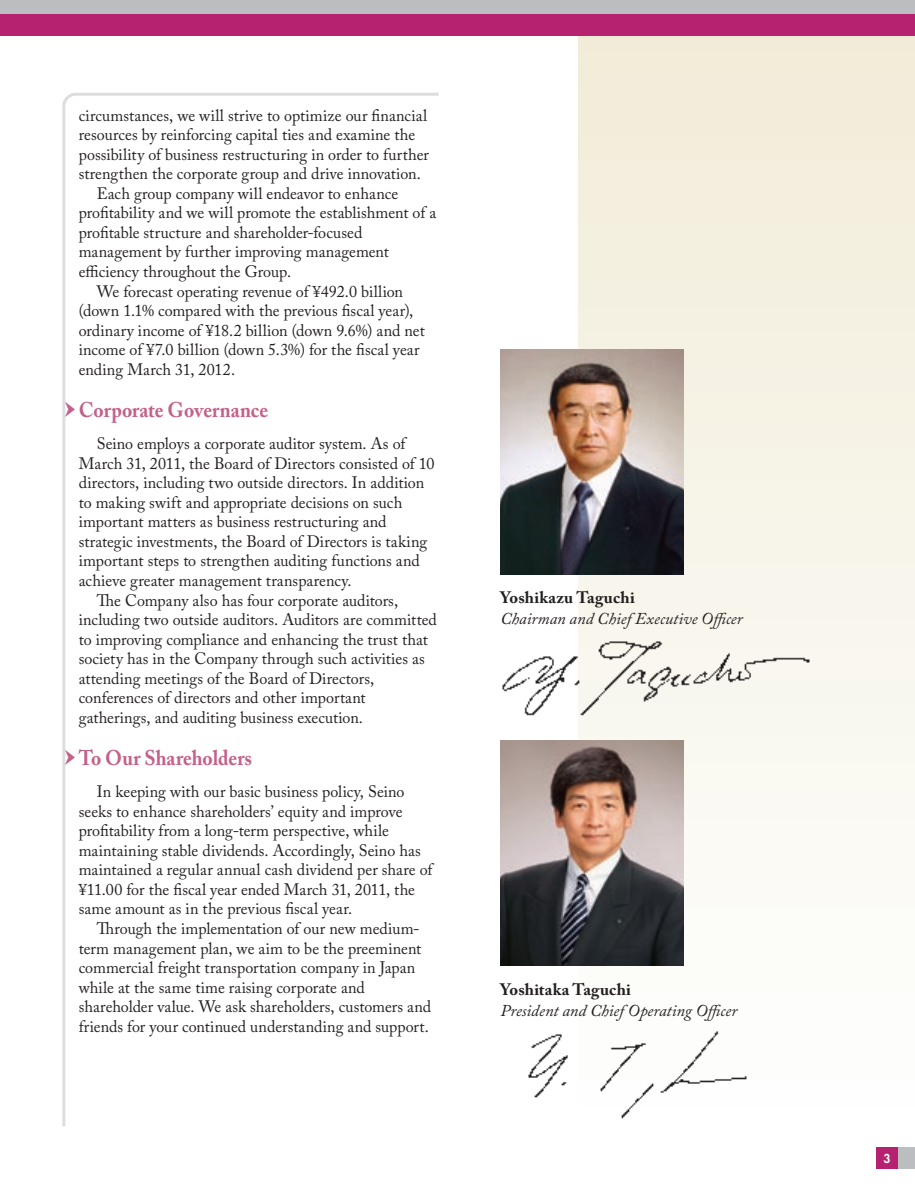
<style>
.page{position:relative;width:915px;height:1191px;background:#fff}
.page>*{position:absolute;margin:0;border:0;box-sizing:border-box;transform-origin:0 0}
.t1{font:700 21.15px "Adobe Caslon Pro";color:#c4618b;scale:.92 1}
.t2{font:16.5px/19.5px "Adobe Caslon Pro";color:#231f20}
.t3{font:italic 16.5px "Adobe Caslon Pro";color:#231f20}
.t4{font:700 16.5px "Adobe Caslon Pro";letter-spacing:.015em;color:#231f20}
.t5{font:800 12px "Futura Std";color:#fff}
</style>
<div class="page">
<div style="left:578px;top:31px;width:336px;height:1095px;background:linear-gradient(to bottom,#f1ead7,#feffff)"></div>
<div style="left:0;top:0;width:914px;height:14px;background:#bcbdc0"></div>
<div style="left:0;top:14px;width:914px;height:21px;background:#b62270"></div>
<div style="left:897px;top:1147px;width:17px;height:21px;background:#bcbdc0"></div>
<div style="left:875px;top:1147px;width:22px;height:21px;background:#b62270"></div>
<svg style="left:62px;top:93px;width:377px;height:1034px"></svg>
<img style="left:500px;top:349px;width:183px;height:225px">
<img style="left:500px;top:740px;width:183px;height:226px">
<img style="left:502px;top:634px;width:311px;height:86px">
<img style="left:528px;top:1009px;width:237px;height:117px">
<svg style="left:65px;top:401px;width:10px;height:16px"></svg>
<svg style="left:65px;top:749px;width:10px;height:16px"></svg>
<p class="t2" style="left:79px;top:105px;width:350px">circumstances, we will strive to optimize our financial</p>
<p class="t2" style="left:79px;top:125px;width:338px">resources by reinforcing capital ties and examine the</p>
<p class="t2" style="left:79px;top:144px;width:352px">possibility of business restructuring in order to further</p>
<p class="t2" style="left:79px;top:164px;width:343px">strengthen the corporate group and drive innovation.</p>
<p class="t2" style="left:97px;top:183px;width:303px">Each group company will endeavor to enhance</p>
<p class="t2" style="left:79px;top:203px;width:359px">profitability and we will promote the establishment of a</p>
<p class="t2" style="left:79px;top:222px;width:285px">profitable structure and shareholder-focused</p>
<p class="t2" style="left:79px;top:242px;width:311px">management by further improving management</p>
<p class="t2" style="left:79px;top:261px;width:214px">efficiency throughout the Group.</p>
<p class="t2" style="left:97px;top:281px;width:308px">We forecast operating revenue of ¥492.0 billion</p>
<p class="t2" style="left:79px;top:300px;width:336px">(down 1.1% compared with the previous fiscal year),</p>
<p class="t2" style="left:79px;top:320px;width:347px">ordinary income of ¥18.2 billion (down 9.6%) and net</p>
<p class="t2" style="left:79px;top:339px;width:342px">income of ¥7.0 billion (down 5.3%) for the fiscal year</p>
<p class="t2" style="left:79px;top:359px;width:158px">ending March 31, 2012.</p>
<p class="t1" style="left:79px;top:397px;width:207px">Corporate Governance</p>
<p class="t2" style="left:97px;top:434px;width:310px">Seino employs a corporate auditor system. As of</p>
<p class="t2" style="left:79px;top:453px;width:357px">March 31, 2011, the Board of Directors consisted of 10</p>
<p class="t2" style="left:79px;top:473px;width:347px">directors, including two outside directors. In addition</p>
<p class="t2" style="left:79px;top:492px;width:325px">to making swift and appropriate decisions on such</p>
<p class="t2" style="left:79px;top:512px;width:309px">important matters as business restructuring and</p>
<p class="t2" style="left:79px;top:531px;width:350px">strategic investments, the Board of Directors is taking</p>
<p class="t2" style="left:79px;top:551px;width:342px">important steps to strengthen auditing functions and</p>
<p class="t2" style="left:79px;top:570px;width:274px">achieve greater management transparency.</p>
<p class="t2" style="left:97px;top:590px;width:303px">The Company also has four corporate auditors,</p>
<p class="t2" style="left:79px;top:609px;width:359px">including two outside auditors. Auditors are committed</p>
<p class="t2" style="left:79px;top:629px;width:350px">to improving compliance and enhancing the trust that</p>
<p class="t2" style="left:79px;top:648px;width:347px">society has in the Company through such activities as</p>
<p class="t2" style="left:79px;top:668px;width:297px">attending meetings of the Board of Directors,</p>
<p class="t2" style="left:79px;top:687px;width:288px">conferences of directors and other important</p>
<p class="t2" style="left:79px;top:707px;width:286px">gatherings, and auditing business execution.</p>
<p class="t1" style="left:79px;top:745px;width:190px">To Our Shareholders</p>
<p class="t2" style="left:79px;top:782px;width:355px;text-indent:18px">In keeping with our basic business policy, Seino seeks to enhance shareholders’ equity and improve profitability from a long-term perspective, while maintaining stable dividends. Accordingly, Seino has maintained a regular annual cash dividend per share of ¥11.00 for the fiscal year ended March 31, 2011, the same amount as in the previous fiscal year.</p>
<p class="t2" style="left:79px;top:918px;width:354px;text-indent:18px">Through the implementation of our new medium&shy;term management plan, we aim to be the preeminent commercial freight transportation company in Japan while at the same time raising corporate and shareholder value. We ask shareholders, customers and friends for your continued understanding and support.</p>
<p class="t4" style="left:500px;top:587px;width:136px">Yoshikazu Taguchi</p>
<p class="t3" style="left:500px;top:608px;width:244px">Chairman and Chief Executive Officer</p>
<p class="t4" style="left:500px;top:980px;width:132px">Yoshitaka Taguchi</p>
<p class="t3" style="left:500px;top:1001px;width:238px">President and Chief Operating Officer</p>
<p class="t5" style="left:883px;top:1150px;width:8px">3</p>
</div>
